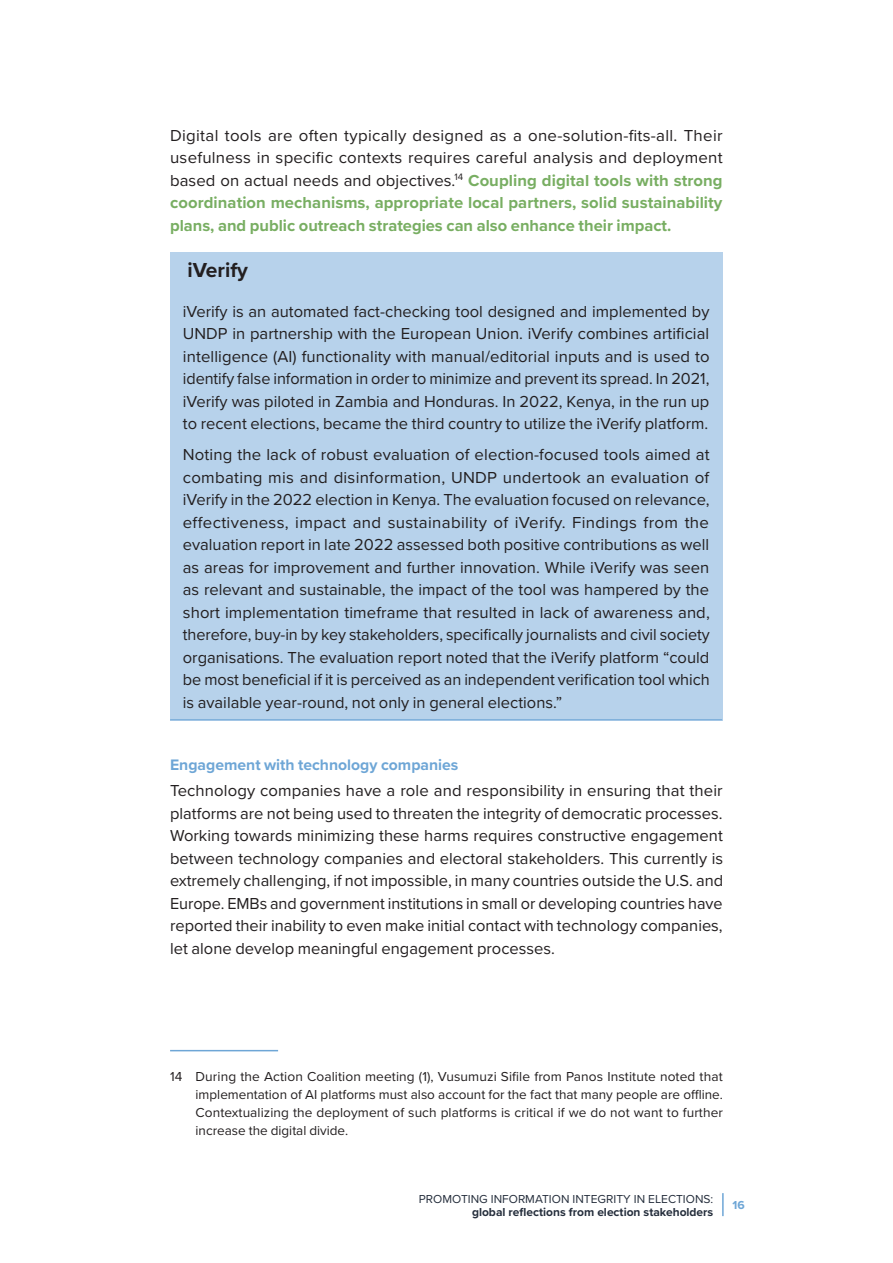
<style>
.page{position:relative;width:893px;height:1263px;background:#fff}
.page>*{position:absolute;margin:0;border:0;box-sizing:border-box;transform-origin:0 0}
.box_title{font:700 21px "Proxima Nova";color:#231f20}
.box_line_together{font:16.5px/22.5px "Proxima Nova";color:#231f20;text-align:justify}
.Heading_3{font:700 15.75px "Proxima Nova";color:#6ea6d6}
.Footnotes{font:13.5px/18px "Proxima Nova";letter-spacing:.005em;color:#231f20;text-align:justify}
.t1{font:12px "Proxima Nova";color:#252e3c}
.t2{font:700 12px "Proxima Nova";color:#252e3c}
.t3{font:700 12px "Proxima Nova";color:#6ea6d6}
.s1{font-weight:700;color:#78ae62}
</style>
<div class="page">
<hr style="left:722px;top:1193px;width:2px;height:23px;background:#6ea6d6">
<div style="left:170px;top:252px;width:552px;height:468px;background:#b7d2eb"></div>
<hr style="left:170px;top:719px;width:552px;height:1px;background:#6ea6d6">
<hr style="left:170px;top:1050px;width:108px;height:1px;background:#6ea6d6">
<p class="box_line_together" style="left:170px;top:123px;width:554px">Digital tools are often typically designed as a one-solution-fits-all. Their usefulness in specific contexts requires careful analysis and deployment based on actual needs and objectives.<sup>14</sup> <span class="s1">Coupling digital tools with strong coordination mechanisms, appropriate local partners, solid sustainability plans, and public outreach strategies can also enhance their impact.</span></p>
<p class="box_title" style="left:187px;top:255px;width:62px">iVerify</p>
<p class="box_line_together" style="left:183px;top:299px;width:528px">iVerify is an automated fact-checking tool designed and implemented by UNDP in partnership with the European Union. iVerify combines artificial intelligence (AI) functionality with manual/editorial inputs and is used to identify false information in order to minimize and prevent its spread. In 2021, iVerify was piloted in Zambia and Honduras. In 2022, Kenya, in the run up to recent elections, became the third country to utilize the iVerify platform.</p>
<p class="box_line_together" style="left:183px;top:443px;width:528px">Noting the lack of robust evaluation of election-focused tools aimed at combating mis and disinformation, UNDP undertook an evaluation of iVerify in the 2022 election in Kenya. The evaluation focused on relevance, effectiveness, impact and sustainability of iVerify. Findings from the evaluation report in late 2022 assessed both positive contributions as well as areas for improvement and further innovation. While iVerify was seen as relevant and sustainable, the impact of the tool was hampered by the short implementation timeframe that resulted in lack of awareness and, therefore, buy-in by key stakeholders, specifically journalists and civil society organisations. The evaluation report noted that the iVerify platform “could be most beneficial if it is perceived as an independent verification tool which is available year-round, not only in general elections.”</p>
<p class="Heading_3" style="left:170px;top:752px;width:290px">Engagement with technology companies</p>
<p class="box_line_together" style="left:170px;top:779px;width:555px">Technology companies have a role and responsibility in ensuring that their platforms are not being used to threaten the integrity of democratic processes.<br>Working towards minimizing these harms requires constructive engagement between technology companies and electoral stakeholders. This currently is extremely challenging, if not impossible, in many countries outside the U.S. and Europe. EMBs and government institutions in small or developing countries have reported their inability to even make initial contact with technology companies, let alone develop meaningful engagement processes.</p>
<p class="Footnotes" style="left:196px;top:1067px;width:529px;text-indent:-26px">14 During the Action Coalition meeting (1), Vusumuzi Sifile from Panos Institute noted that implementation of AI platforms must also account for the fact that many people are offline.<br>Contextualizing the deployment of such platforms is critical if we do not want to further increase the digital divide.</p>
<p class="t1" style="left:419px;top:1190px;width:296px">PROMOTING INFORMATION INTEGRITY IN ELECTIONS:</p>
<p class="t2" style="left:472px;top:1203px;width:243px">global reflections from election stakeholders</p>
<p class="t3" style="left:732px;top:1196px;width:14px">16</p>
</div>
